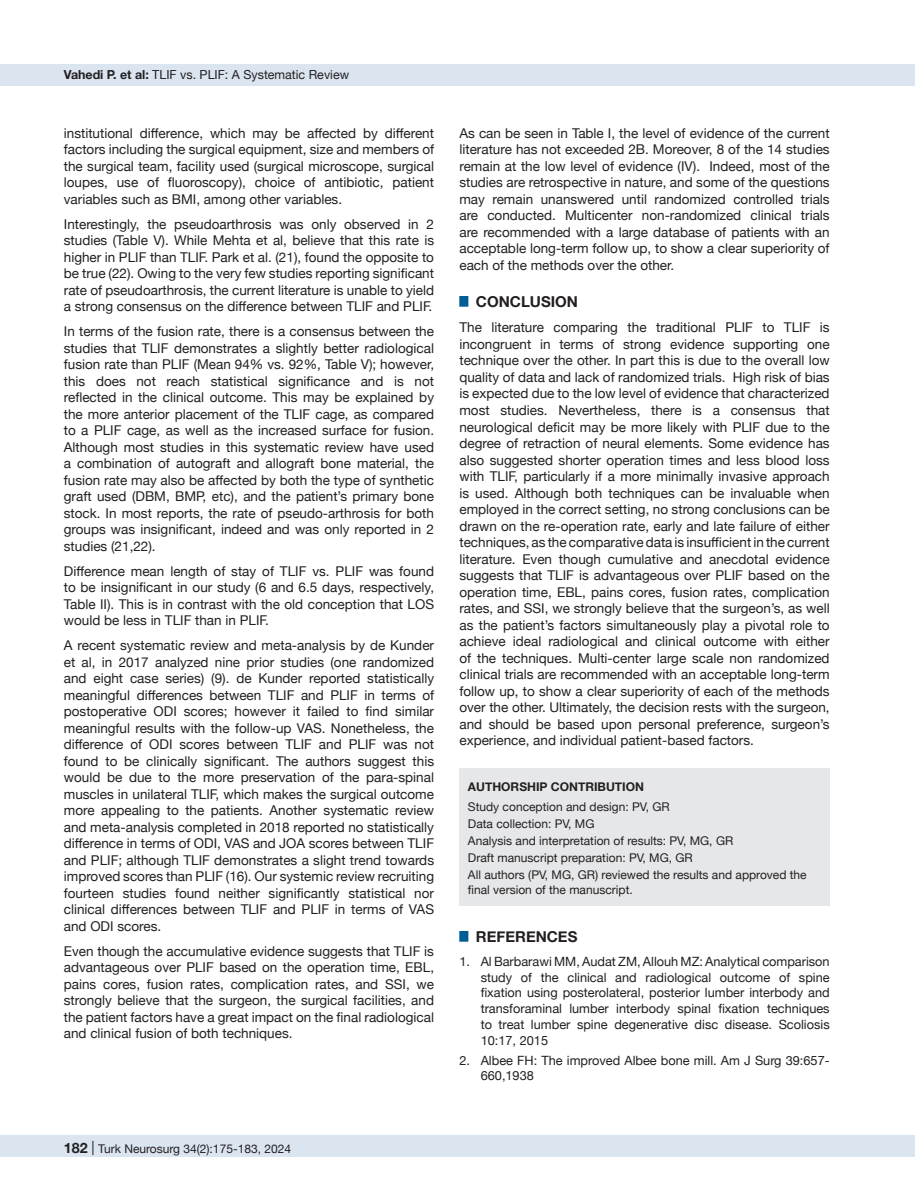
<style>
.page{position:relative;width:915px;height:1191px;background:#fff}
.page>*{position:absolute;margin:0;border:0;box-sizing:border-box;transform-origin:0 0}
.Başlık_1{font:700 15px "Helvetica Neue";color:#231f20}
.t1{font:13.5px/16.5px "Helvetica Neue";color:#231f20;text-align:justify}
.t2{font:12.75px/15.8px "Helvetica Neue";color:#231f20;text-align:justify}
.t3{font:12.45px "Helvetica Neue";color:#231f20}
.t4{font:12px/15px "Helvetica Neue";color:#231f20}
.t5{font:700 12px "Helvetica Neue";color:#231f20}
.s1{font-weight:700}
.s2{font-weight:700;font-size:14.25px}
.s3{font-size:14.25px}
</style>
<div class="page">
<div style="left:0;top:1135px;width:914px;height:22px;background:#dbe5f0"></div>
<div style="left:0;top:64px;width:914px;height:21px;background:#dbe5f0"></div>
<div style="left:459px;top:768px;width:370px;height:137px;background:#e6e7e9"></div>
<p class="t3" style="left:64px;top:66px;width:287px"><span class="s1">Vahedi P. et al:</span> TLIF vs. PLIF: A Systematic Review</p>
<p class="t1" style="left:64px;top:125px;width:371px">institutional difference, which may be affected by different factors including the surgical equipment, size and members of the surgical team, facility used (surgical microscope, surgical loupes, use of fluoroscopy), choice of antibiotic, patient variables such as BMI, among other variables.</p>
<p class="t1" style="left:64px;top:216px;width:371px">Interestingly, the pseudoarthrosis was only observed in 2 studies (Table V). While Mehta et al, believe that this rate is higher in PLIF than TLIF. Park et al. (21), found the opposite to be true (22). Owing to the very few studies reporting significant rate of pseudoarthrosis, the current literature is unable to yield a strong consensus on the difference between TLIF and PLIF.</p>
<p class="t1" style="left:64px;top:324px;width:371px">In terms of the fusion rate, there is a consensus between the studies that TLIF demonstrates a slightly better radiological fusion rate than PLIF (Mean 94% vs. 92%, Table V); however, this does not reach statistical significance and is not reflected in the clinical outcome. This may be explained by the more anterior placement of the TLIF cage, as compared to a PLIF cage, as well as the increased surface for fusion.<br>Although most studies in this systematic review have used a combination of autograft and allograft bone material, the fusion rate may also be affected by both the type of synthetic graft used (DBM, BMP, etc), and the patient’s primary bone stock. In most reports, the rate of pseudo-arthrosis for both groups was insignificant, indeed and was only reported in 2 studies (21,22).</p>
<p class="t1" style="left:64px;top:563px;width:371px">Difference mean length of stay of TLIF vs. PLIF was found to be insignificant in our study (6 and 6.5 days, respectively, Table II). This is in contrast with the old conception that LOS would be less in TLIF than in PLIF.</p>
<p class="t1" style="left:64px;top:638px;width:371px">A recent systematic review and meta-analysis by de Kunder et al, in 2017 analyzed nine prior studies (one randomized and eight case series) (9). de Kunder reported statistically meaningful differences between TLIF and PLIF in terms of postoperative ODI scores; however it failed to find similar meaningful results with the follow-up VAS. Nonetheless, the difference of ODI scores between TLIF and PLIF was not found to be clinically significant. The authors suggest this would be due to the more preservation of the para-spinal muscles in unilateral TLIF, which makes the surgical outcome more appealing to the patients. Another systematic review and meta-analysis completed in 2018 reported no statistically difference in terms of ODI, VAS and JOA scores between TLIF and PLIF; although TLIF demonstrates a slight trend towards improved scores than PLIF (16). Our systemic review recruiting fourteen studies found neither significantly statistical nor clinical differences between TLIF and PLIF in terms of VAS and ODI scores.</p>
<p class="t1" style="left:64px;top:943px;width:371px">Even though the accumulative evidence suggests that TLIF is advantageous over PLIF based on the operation time, EBL, pains cores, fusion rates, complication rates, and SSI, we strongly believe that the surgeon, the surgical facilities, and the patient factors have a great impact on the final radiological and clinical fusion of both techniques.</p>
<p class="t4" style="left:63px;top:1142px;width:229px"><span class="s2">182</span> <span class="s3">|</span> Turk Neurosurg 34(2):175-183, 2024</p>
<p class="t1" style="left:459px;top:125px;width:371px">As can be seen in Table I, the level of evidence of the current literature has not exceeded 2B. Moreover, 8 of the 14 studies remain at the low level of evidence (IV). Indeed, most of the studies are retrospective in nature, and some of the questions may remain unanswered until randomized controlled trials are conducted. Multicenter non-randomized clinical trials are recommended with a large database of patients with an acceptable long-term follow up, to show a clear superiority of each of the methods over the other.</p>
<p class="Başlık_1" style="left:459px;top:290px;width:120px"><sup>█</sup> CONCLUSION</p>
<p class="t1" style="left:459px;top:320px;width:371px">The literature comparing the traditional PLIF to TLIF is incongruent in terms of strong evidence supporting one technique over the other. In part this is due to the overall low quality of data and lack of randomized trials. High risk of bias is expected due to the low level of evidence that characterized most studies. Nevertheless, there is a consensus that neurological deficit may be more likely with PLIF due to the degree of retraction of neural elements. Some evidence has also suggested shorter operation times and less blood loss with TLIF, particularly if a more minimally invasive approach is used. Although both techniques can be invaluable when employed in the correct setting, no strong conclusions can be drawn on the re-operation rate, early and late failure of either techniques, as the comparative data is insufficient in the current literature. Even though cumulative and anecdotal evidence suggests that TLIF is advantageous over PLIF based on the operation time, EBL, pains cores, fusion rates, complication rates, and SSI, we strongly believe that the surgeon’s, as well as the patient’s factors simultaneously play a pivotal role to achieve ideal radiological and clinical outcome with either of the techniques. Multi-center large scale non randomized clinical trials are recommended with an acceptable long-term follow up, to show a clear superiority of each of the methods over the other. Ultimately, the decision rests with the surgeon, and should be based upon personal preference, surgeon’s experience, and individual patient-based factors.</p>
<p class="t5" style="left:468px;top:777px;width:177px">AUTHORSHIP CONTRIBUTION</p>
<p class="t4" style="left:468px;top:799px;width:203px">Study conception and design: PV, GR</p>
<p class="t4" style="left:468px;top:816px;width:128px">Data collection: PV, MG</p>
<p class="t4" style="left:468px;top:833px;width:267px">Analysis and interpretation of results: PV, MG, GR</p>
<p class="t4" style="left:468px;top:851px;width:226px">Draft manuscript preparation: PV, MG, GR</p>
<p class="t4" style="left:468px;top:868px;width:340px">All authors (PV, MG, GR) reviewed the results and approved the final version of the manuscript.</p>
<p class="Başlık_1" style="left:459px;top:924px;width:119px"><sup>█</sup> REFERENCES</p>
<p class="t2" style="left:480px;top:954px;width:350px;text-indent:-21px">1. Al Barbarawi MM, Audat ZM, Allouh MZ: Analytical comparison study of the clinical and radiological outcome of spine fixation using posterolateral, posterior lumber interbody and transforaminal lumber interbody spinal fixation techniques to treat lumber spine degenerative disc disease. Scoliosis 10:17, 2015</p>
<p class="t2" style="left:480px;top:1052px;width:350px;text-indent:-21px">2. Albee FH: The improved Albee bone mill. Am J Surg 39:657-<br>660,1938</p>
</div>
